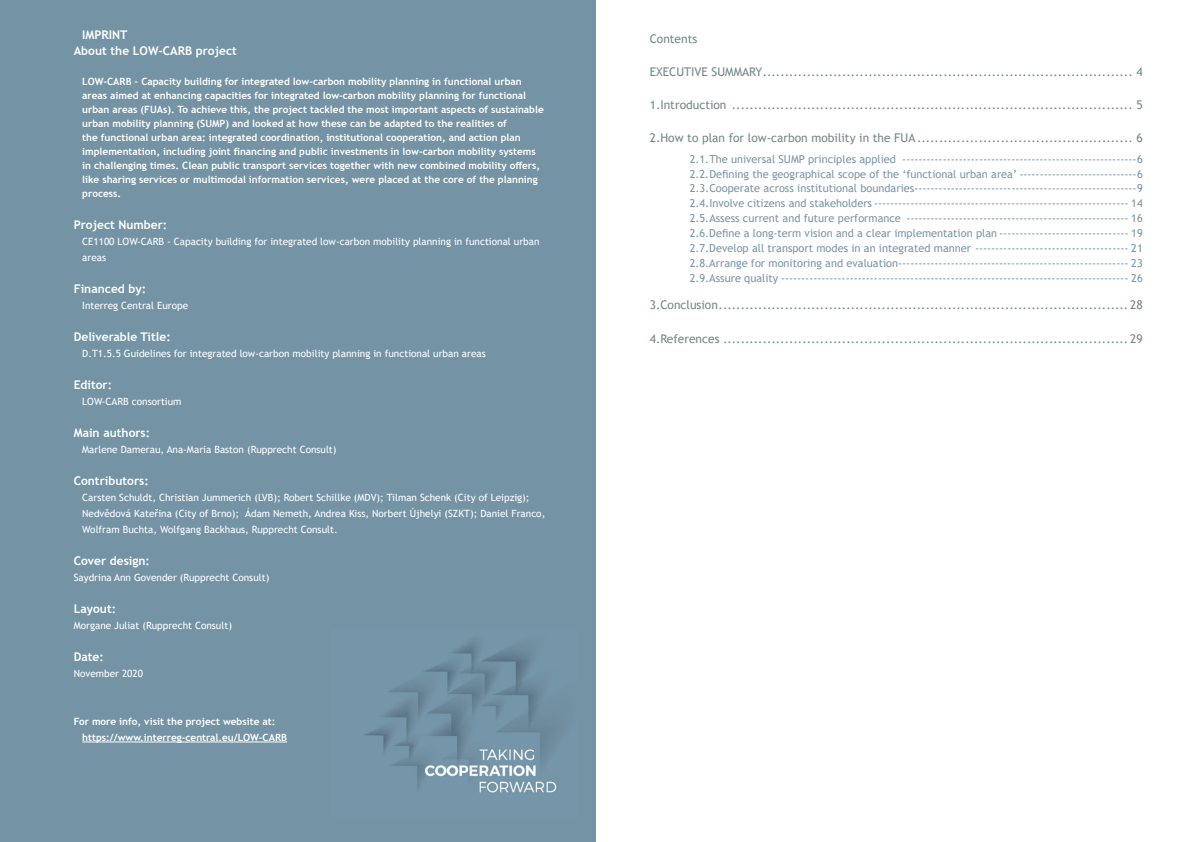
<style>
.page{position:relative;width:1191px;height:842px;background:#fff}
.page>*{position:absolute;margin:0;border:0;box-sizing:border-box;transform-origin:0 0}
.t1{font:12px "Trebuchet MS";color:#768888}
.t2{font:700 12px/16px "Trebuchet MS";color:#fff}
.t3{font:11px/14.9px "Trebuchet MS";color:#7c96a8;text-align:justify}
.t4{font:700 10px/14px "Trebuchet MS";color:#fff}
.t5{font:10px/16px "Trebuchet MS";color:#fff}
</style>
<div class="page">
<div style="left:0;top:0;width:595px;height:842px;background:#7494a6"></div>
<hr style="left:82px;top:741px;width:205px;height:1px;background:#fff">
<img style="left:365px;top:642px;width:192px;height:151px">
<p class="t2" style="left:74px;top:26px;width:165px;text-indent:9px">IMPRINT<br>About the LOW-CARB project</p>
<p class="t4" style="left:82px;top:74px;width:463px">LOW-CARB – Capacity building for integrated low-carbon mobility planning in functional urban areas aimed at enhancing capacities for integrated low-carbon mobility planning for functional urban areas (FUAs). To achieve this, the project tackled the most important aspects of sustainable urban mobility planning (SUMP) and looked at how these can be adapted to the realities of<br>the functional urban area: integrated coordination, institutional cooperation, and action plan implementation, including joint financing and public investments in low-carbon mobility systems in challenging times. Clean public transport services together with new combined mobility offers, like sharing services or multimodal information services, were placed at the core of the planning process.</p>
<p class="t2" style="left:74px;top:216px;width:95px">Project Number:</p>
<p class="t5" style="left:82px;top:233px;width:459px">CE1100 LOW-CARB - Capacity building for integrated low-carbon mobility planning in functional urban areas</p>
<p class="t2" style="left:74px;top:280px;width:74px">Financed by:</p>
<p class="t5" style="left:82px;top:297px;width:107px">Interreg Central Europe</p>
<p class="t2" style="left:74px;top:328px;width:98px">Deliverable Title:</p>
<p class="t5" style="left:82px;top:345px;width:405px">D.T1.5.5 Guidelines for integrated low-carbon mobility planning in functional urban areas</p>
<p class="t2" style="left:74px;top:376px;width:40px">Editor:</p>
<p class="t5" style="left:82px;top:393px;width:101px">LOW-CARB consortium</p>
<p class="t2" style="left:74px;top:424px;width:78px">Main authors:</p>
<p class="t5" style="left:82px;top:441px;width:256px">Marlene Damerau, Ana-Maria Baston (Rupprecht Consult)</p>
<p class="t2" style="left:74px;top:472px;width:76px">Contributors:</p>
<p class="t5" style="left:82px;top:489px;width:464px">Carsten Schuldt, Christian Jummerich (LVB); Robert Schillke (MDV); Tilman Schenk (City of Leipzig);<br>Nedvědová Kateřina (City of Brno); Ádam Nemeth, Andrea Kiss, Norbert Újhelyi (SZKT); Daniel Franco,<br>Wolfram Buchta, Wolfgang Backhaus, Rupprecht Consult.</p>
<p class="t2" style="left:74px;top:552px;width:78px">Cover design:</p>
<p class="t5" style="left:74px;top:569px;width:197px">Saydrina Ann Govender (Rupprecht Consult)</p>
<p class="t2" style="left:74px;top:600px;width:44px">Layout:</p>
<p class="t5" style="left:74px;top:617px;width:160px">Morgane Juliat (Rupprecht Consult)</p>
<p class="t2" style="left:74px;top:648px;width:32px">Date:</p>
<p class="t5" style="left:74px;top:665px;width:71px">November 2020</p>
<p class="t4" style="left:82px;top:713px;width:206px;line-height:16px;text-indent:-9px">For more info, visit the project website at: https://www.interreg-central.eu/LOW-CARB</p>
<p class="t1" style="left:649px;top:31px;width:49px">Contents</p>
<p class="t1" style="left:649px;top:64px;width:494px">EXECUTIVE SUMMARY.................................................................................... 4</p>
<p class="t1" style="left:649px;top:97px;width:494px">1.Introduction ........................................................................................... 5</p>
<p class="t1" style="left:649px;top:130px;width:494px">2.How to plan for low-carbon mobility in the FUA................................................. 6</p>
<p class="t3" style="left:689px;top:151px;width:454px">2.1.The universal SUMP principles applied ----------------------------------------------------------6<br>2.2.Defining the geographical scope of the ‘functional urban area’ -----------------------------6<br>2.3.Cooperate across institutional boundaries-------------------------------------------------------9<br>2.4.Involve citizens and stakeholders --------------------------------------------------------------- 14<br>2.5.Assess current and future performance ------------------------------------------------------- 16<br>2.6.Define a long-term vision and a clear implementation plan -------------------------------- 19<br>2.7.Develop all transport modes in an integrated manner -------------------------------------- 21<br>2.8.Arrange for monitoring and evaluation--------------------------------------------------------- 23<br>2.9.Assure quality -------------------------------------------------------------------------------------- 26</p>
<p class="t1" style="left:649px;top:298px;width:494px">3.Conclusion............................................................................................. 28</p>
<p class="t1" style="left:649px;top:331px;width:494px">4.References ............................................................................................ 29</p>
</div>
